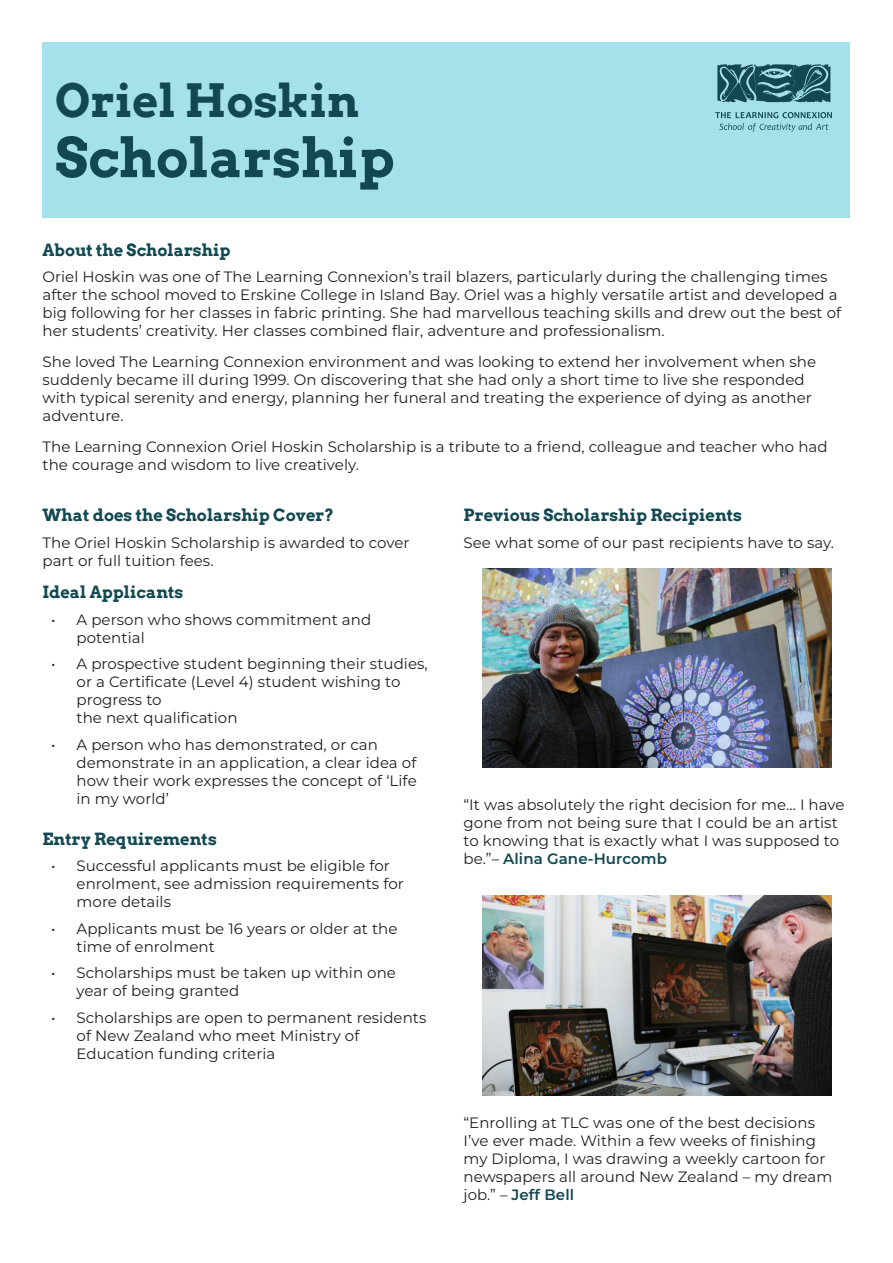
<style>
.page{position:relative;width:893px;height:1263px;background:#fff}
.page>*{position:absolute;margin:0;border:0;box-sizing:border-box;transform-origin:0 0}
.t1{font:700 54px "Arvo";color:#124851}
.t2{font:700 45px "Arvo";color:#124851}
.Arvo_12pt_Bold{font:700 16.5px "Arvo";color:#124851}
.Body{font:15px/18px "Montserrat";letter-spacing:.005em;color:#231f20}
.s1{font-weight:600;color:#124851}
</style>
<div class="page">
<div style="left:43px;top:43px;width:807px;height:175px;background:#a5e1eb"></div>
<img style="left:483px;top:569px;width:348px;height:199px">
<img style="left:483px;top:895px;width:348px;height:200px">
<svg style="left:717px;top:64px;width:113px;height:39px"></svg>
<svg style="left:715px;top:112px;width:117px;height:20px"></svg>
<p class="t2" style="left:55px;top:73px;width:305px">Oriel Hoskin</p>
<p class="t1" style="left:55px;top:124px;width:341px">Scholarship</p>
<p class="Arvo_12pt_Bold" style="left:43px;top:239px;width:189px">About the Scholarship</p>
<p class="Body" style="left:43px;top:267px;width:800px">Oriel Hoskin was one of The Learning Connexion’s trail blazers, particularly during the challenging times after the school moved to Erskine College in Island Bay. Oriel was a highly versatile artist and developed a big following for her classes in fabric printing. She had marvellous teaching skills and drew out the best of her students’ creativity. Her classes combined flair, adventure and professionalism.</p>
<p class="Body" style="left:43px;top:352px;width:775px">She loved The Learning Connexion environment and was looking to extend her involvement when she suddenly became ill during 1999. On discovering that she had only a short time to live she responded with typical serenity and energy, planning her funeral and treating the experience of dying as another adventure.</p>
<p class="Body" style="left:43px;top:437px;width:787px">The Learning Connexion Oriel Hoskin Scholarship is a tribute to a friend, colleague and teacher who had the courage and wisdom to live creatively.</p>
<p class="Arvo_12pt_Bold" style="left:43px;top:505px;width:293px">What does the Scholarship Cover?</p>
<p class="Body" style="left:43px;top:533px;width:368px">The Oriel Hoskin Scholarship is awarded to cover part or full tuition fees.</p>
<p class="Arvo_12pt_Bold" style="left:43px;top:582px;width:142px">Ideal Applicants</p>
<p class="Body" style="left:77px;top:610px;width:296px;text-indent:-26px">• A person who shows commitment and potential</p>
<p class="Body" style="left:77px;top:654px;width:353px;text-indent:-26px">• A prospective student beginning their studies, or a Certificate (Level 4) student wishing to progress to<br>the next qualification</p>
<p class="Body" style="left:77px;top:735px;width:342px;text-indent:-26px">• A person who has demonstrated, or can demonstrate in an application, a clear idea of how their work expresses the concept of ‘Life in my world’</p>
<p class="Arvo_12pt_Bold" style="left:43px;top:828px;width:176px">Entry Requirements</p>
<p class="Body" style="left:77px;top:856px;width:329px;text-indent:-26px">• Successful applicants must be eligible for enrolment, see admission requirements for more details</p>
<p class="Body" style="left:77px;top:919px;width:323px;text-indent:-26px">• Applicants must be 16 years or older at the time of enrolment</p>
<p class="Body" style="left:77px;top:963px;width:321px;text-indent:-26px">• Scholarships must be taken up within one year of being granted</p>
<p class="Body" style="left:77px;top:1008px;width:351px;text-indent:-26px">• Scholarships are open to permanent residents of New Zealand who meet Ministry of<br>Education funding criteria</p>
<p class="Arvo_12pt_Bold" style="left:463px;top:505px;width:280px">Previous Scholarship Recipients</p>
<p class="Body" style="left:463px;top:533px;width:372px">See what some of our past recipients have to say.</p>
<p class="Body" style="left:463px;top:795px;width:383px">“It was absolutely the right decision for me... I have gone from not being sure that I could be an artist to knowing that is exactly what I was supposed to be.”– <span class="s1">Alina Gane-Hurcomb</span></p>
<p class="Body" style="left:463px;top:1113px;width:370px">“Enrolling at TLC was one of the best decisions I’ve ever made. Within a few weeks of finishing my Diploma, I was drawing a weekly cartoon for newspapers all around New Zealand – my dream job.” – <span class="s1">Jeff Bell</span></p>
</div>
